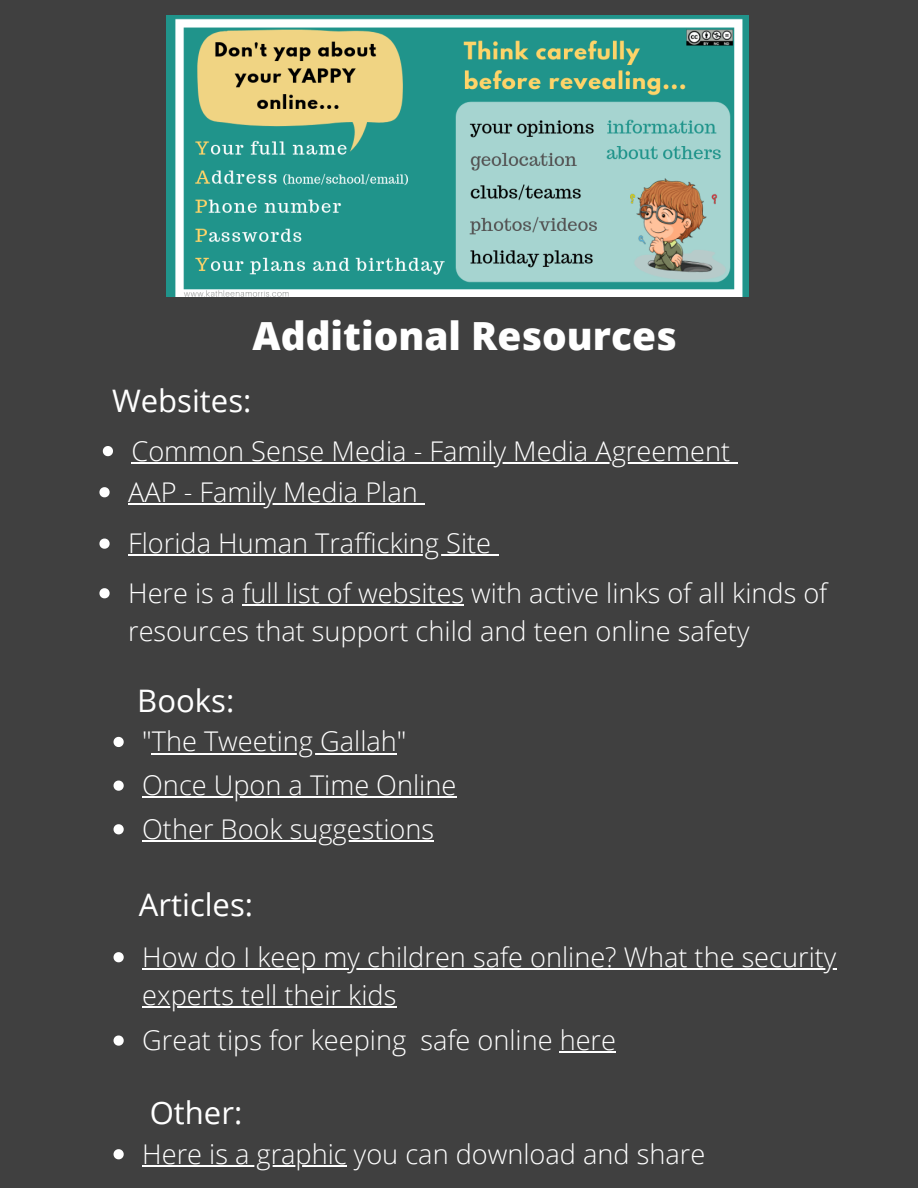
<style>
.page{position:relative;width:918px;height:1188px;background:#404040}
.page>*{position:absolute;margin:0;border:0;box-sizing:border-box;transform-origin:0 0}
.t1{font:800 38.85px "Open Sans";color:#fff}
.t2{font:31.05px "Open Sans";color:#fff}
.t3{font:300 27.15px/37.8px "Open Sans";color:#fff}
</style>
<div class="page">
<img style="left:167px;top:16px;width:581px;height:281px">
<svg style="left:99px;top:539px;width:11px;height:10px"></svg>
<hr style="left:128px;top:555px;width:363px;height:1px;background:#fff">
<svg style="left:103px;top:446px;width:10px;height:10px"></svg>
<hr style="left:132px;top:462px;width:598px;height:1px;background:#fff">
<svg style="left:114px;top:737px;width:10px;height:10px"></svg>
<hr style="left:152px;top:753px;width:245px;height:1px;background:#fff">
<svg style="left:114px;top:781px;width:10px;height:10px"></svg>
<hr style="left:142px;top:797px;width:314px;height:1px;background:#fff">
<svg style="left:114px;top:824px;width:10px;height:10px"></svg>
<hr style="left:142px;top:840px;width:292px;height:2px;background:#fff">
<svg style="left:114px;top:952px;width:10px;height:10px"></svg>
<hr style="left:142px;top:968px;width:694px;height:2px;background:#fff">
<hr style="left:142px;top:1006px;width:254px;height:1px;background:#fff">
<svg style="left:114px;top:1035px;width:10px;height:11px"></svg>
<hr style="left:560px;top:1052px;width:56px;height:1px;background:#fff">
<svg style="left:114px;top:1149px;width:10px;height:10px"></svg>
<hr style="left:142px;top:1165px;width:205px;height:2px;background:#fff">
<svg style="left:99px;top:588px;width:11px;height:10px"></svg>
<hr style="left:242px;top:604px;width:222px;height:2px;background:#fff">
<svg style="left:99px;top:487px;width:11px;height:10px"></svg>
<hr style="left:128px;top:503px;width:290px;height:2px;background:#fff">
<svg style="left:418px;top:503px;width:7px;height:2px"></svg>
<p class="t1" style="left:253px;top:309px;width:426px">Additional Resources</p>
<p class="t2" style="left:112px;top:379px;width:141px">Websites:</p>
<p class="t3" style="left:132px;top:431px;width:600px">Common Sense Media - Family Media Agreement</p>
<p class="t3" style="left:128px;top:472px;width:291px">AAP - Family Media Plan</p>
<p class="t3" style="left:128px;top:524px;width:365px">Florida Human Trafficking Site</p>
<p class="t3" style="left:128px;top:573px;width:701px">Here is a full list of websites with active links of all kinds of resources that support child and teen online safety</p>
<p class="t2" style="left:137px;top:679px;width:99px">Books:</p>
<p class="t3" style="left:142px;top:722px;width:266px">"The Tweeting Gallah"</p>
<p class="t3" style="left:142px;top:766px;width:316px">Once Upon a Time Online</p>
<p class="t3" style="left:142px;top:809px;width:293px">Other Book suggestions</p>
<p class="t2" style="left:139px;top:883px;width:116px">Articles:</p>
<p class="t3" style="left:142px;top:937px;width:696px">How do I keep my children safe online? What the security experts tell their kids</p>
<p class="t3" style="left:142px;top:1021px;width:475px">Great tips for keeping safe online here</p>
<p class="t2" style="left:150px;top:1090px;width:94px">Other:</p>
<p class="t3" style="left:142px;top:1134px;width:565px">Here is a graphic you can download and share</p>
</div>
